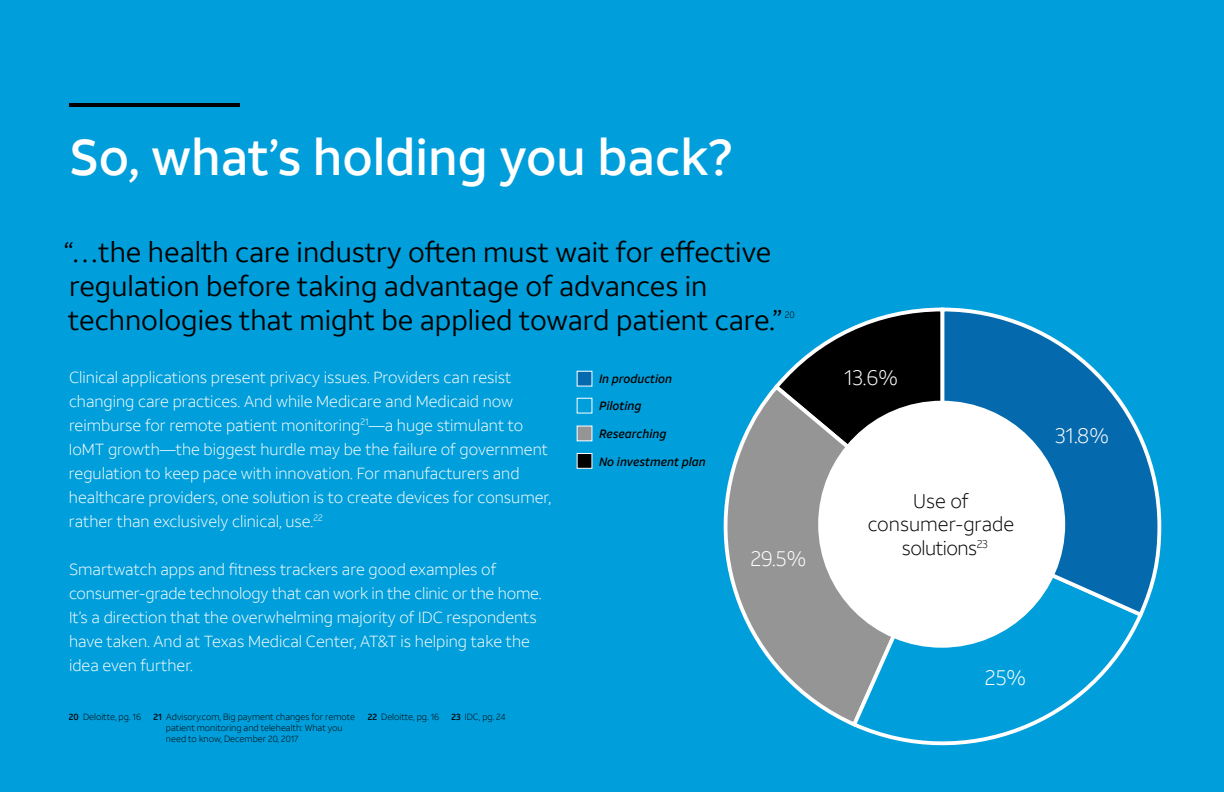
<style>
.page{position:relative;width:1224px;height:792px;background:#009fdb}
.page>*{position:absolute;margin:0;border:0;box-sizing:border-box;transform-origin:0 0}
.t1{font:500 50px "ATT Aleck Sans";color:#fff}
.t2{font:28px/34px "ATT Aleck Sans";color:#000}
.t3{font:300 21.4px "ATT Aleck Sans";color:#fff}
.t4{font:300 19.6px/23.6px "ATT Aleck Sans";color:#000;text-align:center}
.t5{font:300 16px/24px "ATT Aleck Sans";color:#fff}
.t6{font:italic 500 12px "ATT Aleck Sans";color:#000}
.t7{font:300 9.3px "ATT Aleck Sans";color:#000}
.t8{font:300 9px/11px "ATT Aleck Sans";color:#000}
.s1{font-weight:500}
</style>
<div class="page">
<hr style="left:69px;top:103px;width:171px;height:4px;background:#000">
<svg style="left:576px;top:370px;width:17px;height:17px"></svg>
<svg style="left:576px;top:397px;width:17px;height:17px"></svg>
<svg style="left:576px;top:425px;width:17px;height:17px"></svg>
<svg style="left:576px;top:453px;width:17px;height:16px"></svg>
<svg style="left:778px;top:307px;width:159px;height:75px"></svg>
<svg style="left:723px;top:382px;width:214px;height:342px"></svg>
<svg style="left:849px;top:607px;width:292px;height:139px"></svg>
<svg style="left:937px;top:307px;width:225px;height:313px"></svg>
<div style="left:818px;top:401px;width:247px;height:247px;background:#fff;border-radius:50%"></div>
<h1 class="t1" style="left:69px;top:126px;width:665px">So, what’s holding you back?</h1>
<h2 class="t2" style="left:64px;top:235px;width:720px">“…the health care industry often must wait for effective regulation before taking advantage of advances in technologies that might be applied toward patient care.”</h2>
<p class="t7" style="left:785px;top:309px;width:11px">20</p>
<p class="t5" style="left:69px;top:365px;width:484px">Clinical applications present privacy issues. Providers can resist changing care practices. And while Medicare and Medicaid now reimburse for remote patient monitoring<sup>21</sup>—a huge stimulant to IoMT growth—the biggest hurdle may be the failure of government regulation to keep pace with innovation. For manufacturers and healthcare providers, one solution is to create devices for consumer, rather than exclusively clinical, use.<sup>22</sup></p>
<p class="t5" style="left:69px;top:557px;width:474px">Smartwatch apps and fitness trackers are good examples of consumer-grade technology that can work in the clinic or the home.<br>It’s a direction that the overwhelming majority of IDC respondents have taken. And at Texas Medical Center, AT&amp;T is helping take the idea even further.</p>
<p class="t8" style="left:166px;top:711px;width:191px;text-indent:-12px"><span class="s1">21</span> Advisory.com, Big payment changes for remote patient monitoring and telehealth: What you need to know, December 20, 2017</p>
<p class="t8" style="left:69px;top:711px;width:74px"><span class="s1">20</span> Deloitte, pg. 16</p>
<p class="t8" style="left:368px;top:711px;width:73px"><span class="s1">22</span> Deloitte, pg. 16</p>
<p class="t8" style="left:451px;top:711px;width:56px"><span class="s1">23</span> IDC, pg. 24</p>
<p class="t6" style="left:599px;top:372px;width:75px">In production</p>
<p class="t6" style="left:599px;top:399px;width:44px">Piloting</p>
<p class="t6" style="left:599px;top:426px;width:69px">Researching</p>
<p class="t6" style="left:599px;top:454px;width:108px">No investment plan</p>
<h3 class="t3" style="left:750px;top:545px;width:58px">29.5%</h3>
<h3 class="t3" style="left:844px;top:365px;width:55px">13.6%</h3>
<p class="t4" style="left:868px;top:489px;width:148px">Use of consumer-grade solutions<sup>23</sup></p>
<h3 class="t3" style="left:1055px;top:423px;width:55px">31.8%</h3>
<h3 class="t3" style="left:985px;top:665px;width:43px">25%</h3>
</div>
